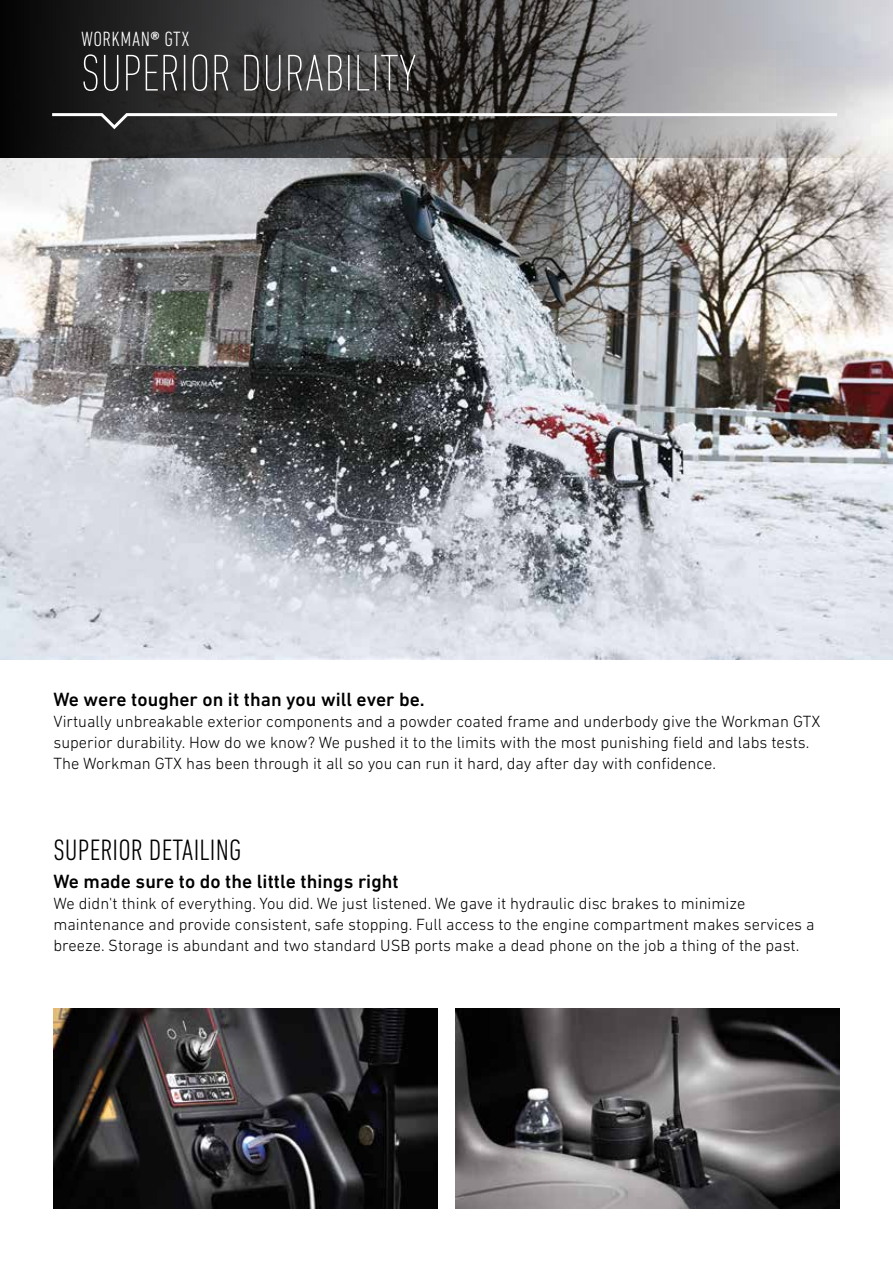
<style>
.page{position:relative;width:893px;height:1263px;background:#fff}
.page>*{position:absolute;margin:0;border:0;box-sizing:border-box;transform-origin:0 0}
.t1{font:200 condensed 52.5px "DIN Next LT Pro";color:#fff}
.t2{font:300 condensed 30px "DIN Next LT Pro";letter-spacing:.005em;color:#000}
.t3{font:300 condensed 21px "DIN Next LT Pro";letter-spacing:.025em;color:#fff}
.t4{font:500 19.5px "DIN Next LT Pro";color:#000}
.t5{font:300 16.5px/21px "DIN Next LT Pro";color:#000}
.s1{font-weight:700;font-stretch:normal}
</style>
<div class="page">
<img style="left:0;top:0;width:893px;height:659px">
<svg style="left:0;top:0;width:892px;height:158px;background:#605f60"></svg>
<img style="left:53px;top:1008px;width:384px;height:201px">
<img style="left:455px;top:1008px;width:384px;height:201px">
<svg style="left:49px;top:112px;width:791px;height:19px;background:#757474"></svg>
<p class="t3" style="left:81px;top:27px;width:110px">WORKMAN<span class="s1">®</span> GTX</p>
<h1 class="t1" style="left:81px;top:43px;width:337px">SUPERIOR DURABILITY</h1>
<p class="t4" style="left:53px;top:688px;width:373px">We were tougher on it than you will ever be.</p>
<p class="t5" style="left:53px;top:711px;width:768px">Virtually unbreakable exterior components and a powder coated frame and underbody give the Workman GTX superior durability. How do we know? We pushed it to the limits with the most punishing field and labs tests.<br>The Workman GTX has been through it all so you can run it hard, day after day with confidence.</p>
<h2 class="t2" style="left:53px;top:833px;width:190px">SUPERIOR DETAILING</h2>
<p class="t4" style="left:53px;top:869px;width:347px">We made sure to do the little things right</p>
<p class="t5" style="left:53px;top:892px;width:763px">We didn't think of everything. You did. We just listened. We gave it hydraulic disc brakes to minimize maintenance and provide consistent, safe stopping. Full access to the engine compartment makes services a breeze. Storage is abundant and two standard USB ports make a dead phone on the job a thing of the past.</p>
</div>
